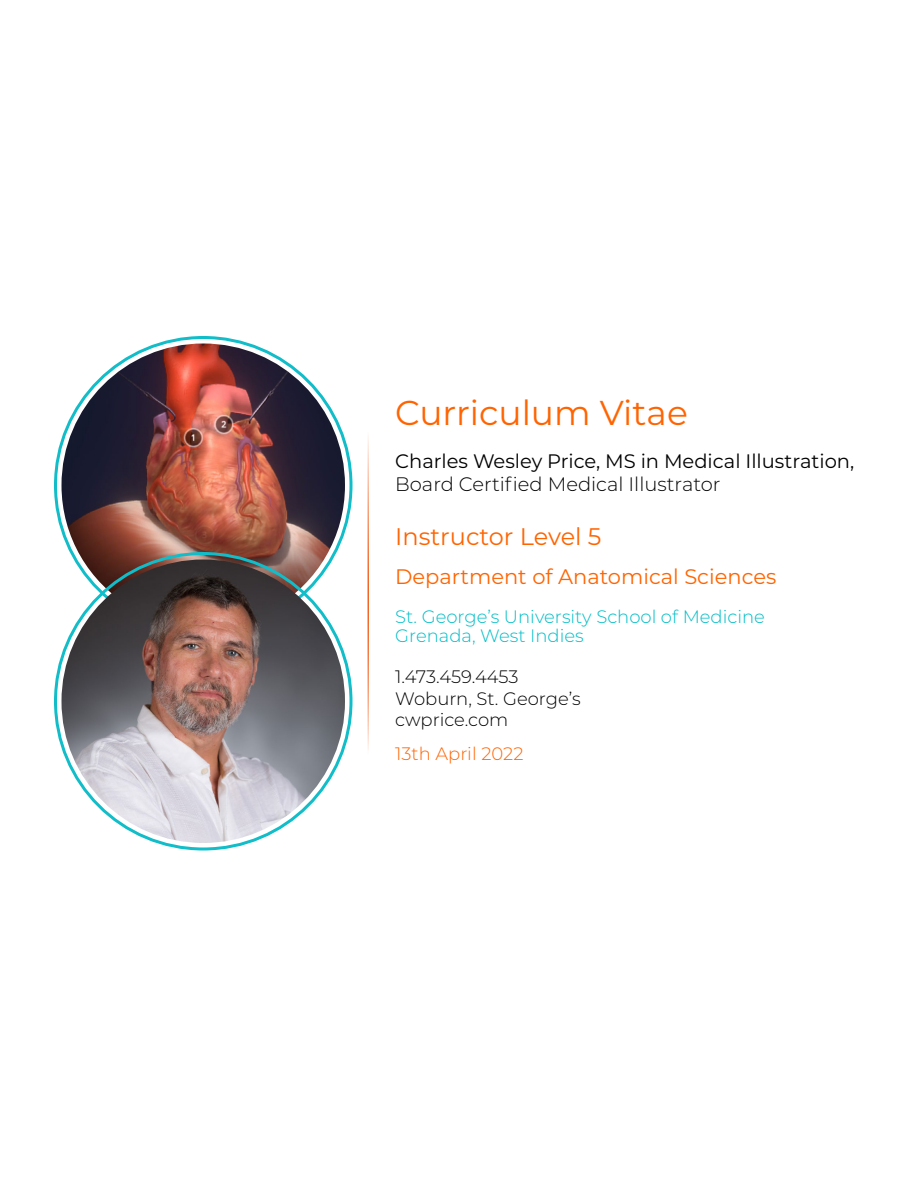
<style>
.page{position:relative;width:918px;height:1188px;background:#fff}
.page>*{position:absolute;margin:0;border:0;box-sizing:border-box;transform-origin:0 0}
.t1{font:34.5px "Montserrat";color:#ff6400}
.t2{font:24px "Montserrat";color:#ff6400}
.t3{font:21px "Montserrat";color:#ff6400}
.t4{font:19.5px "Montserrat";color:#000}
.t5{font:300 19.5px "Montserrat";color:#000}
.t6{font:300 18px/19.5px "Montserrat";color:#00bec8}
.t7{font:300 18px/21.6px "Montserrat";color:#000}
.t8{font:300 18px "Montserrat";color:#ff6400}
</style>
<div class="page">
<hr style="left:368px;top:432px;width:1px;height:324px;background:#f26522">
<img style="left:62px;top:344px;width:283px;height:216px">
<svg style="left:62px;top:560px;width:283px;height:283px;background:#979092"></svg>
<h1 class="t1" style="left:395px;top:389px;width:294px">Curriculum Vitae</h1>
<p class="t4" style="left:395px;top:447px;width:461px">Charles Wesley Price, MS in Medical Illustration,</p>
<p class="t5" style="left:395px;top:471px;width:327px">Board Certified Medical Illustrator</p>
<h2 class="t2" style="left:395px;top:520px;width:208px">Instructor Level 5</h2>
<p class="t3" style="left:395px;top:562px;width:383px">Department of Anatomical Sciences</p>
<p class="t6" style="left:395px;top:606px;width:371px">St. George’s University School of Medicine<br>Grenada, West Indies</p>
<p class="t7" style="left:395px;top:665px;width:187px">1.473.459.4453<br>Woburn, St. George’s cwprice.com</p>
<p class="t8" style="left:395px;top:742px;width:130px">13th April 2022</p>
</div>
